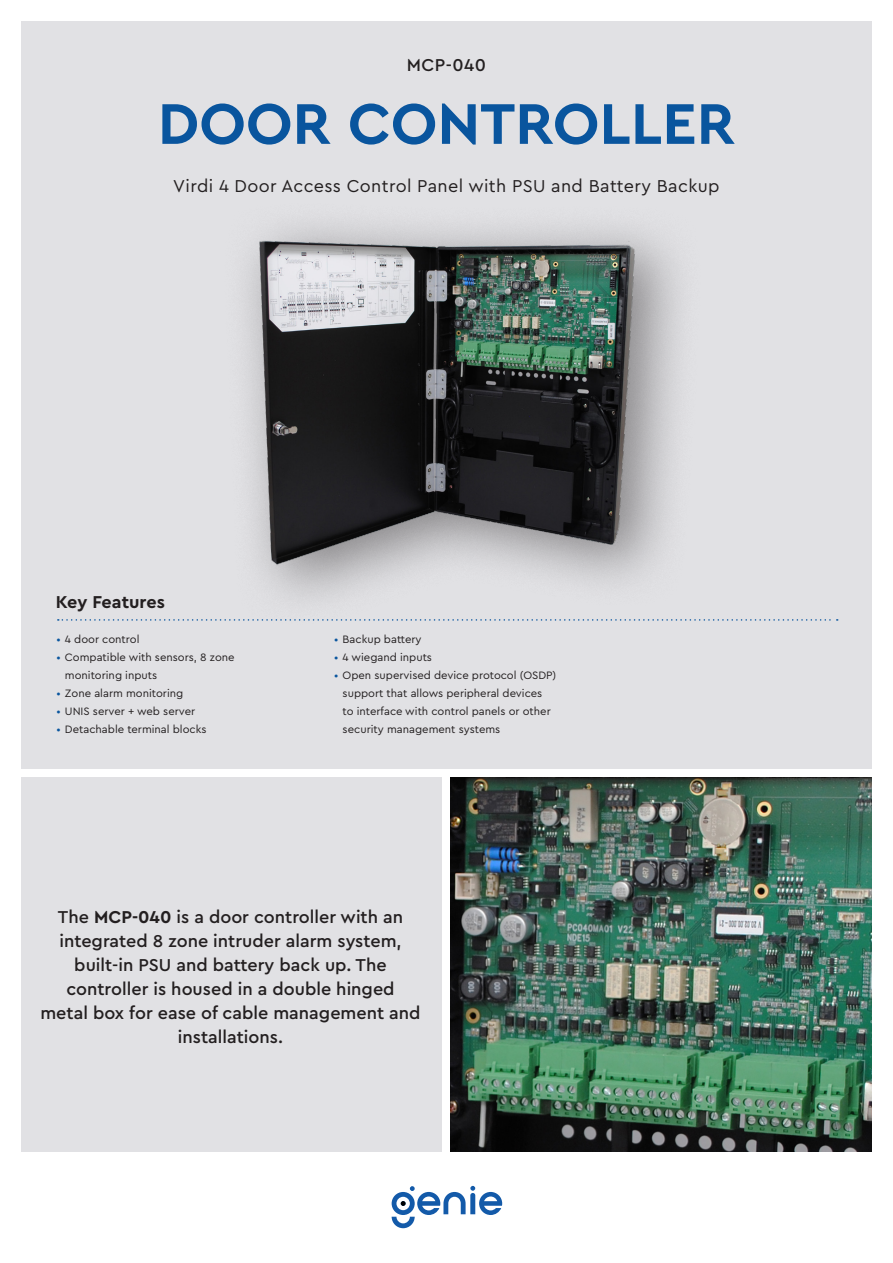
<style>
.page{position:relative;width:893px;height:1263px;background:#fff}
.page>*{position:absolute;margin:0;border:0;box-sizing:border-box;transform-origin:0 0}
.t1{font:700 60px "Cera Pro";color:#09559e}
.t2{font:500 18px/24px "Cera Pro";color:#231f20;text-align:center}
.t3{font:18px "Cera Pro";letter-spacing:.02em;color:#231f20}
.t4{font:700 18px "Cera Pro";color:#231f20}
.t5{font:11.25px/18px "Cera Pro";color:#231f20}
.s1{color:#09559e}
.s2{font-weight:700}
</style>
<div class="page">
<div style="left:21px;top:21px;width:851px;height:748px;background:#e1e1e4"></div>
<div style="left:21px;top:777px;width:421px;height:374px;background:#e1e1e4"></div>
<svg style="left:392px;top:1186px;width:110px;height:42px"></svg>
<svg style="left:58px;top:619px;width:780px;height:2px"></svg>
<div style="left:222px;top:200px;width:482px;height:429px;background:#e1e1e4"></div>
<img style="left:246px;top:223px;width:433px;height:373px">
<img style="left:451px;top:777px;width:421px;height:374px">
<p class="t2" style="left:407px;top:53px;width:81px">MCP-040</p>
<p class="t1" style="left:158px;top:84px;width:579px">DOOR CONTROLLER</p>
<p class="t3" style="left:173px;top:174px;width:548px">Virdi 4 Door Access Control Panel with PSU and Battery Backup</p>
<p class="t4" style="left:56px;top:590px;width:111px">Key Features</p>
<p class="t5" style="left:56px;top:629px;width:85px"><span class="s1">•</span> 4 door control</p>
<p class="t5" style="left:65px;top:647px;width:171px;text-indent:-9px"><span class="s1">•</span> Compatible with sensors, 8 zone monitoring inputs</p>
<p class="t5" style="left:56px;top:683px;width:128px"><span class="s1">•</span> Zone alarm monitoring</p>
<p class="t5" style="left:56px;top:701px;width:140px"><span class="s1">•</span> UNIS server + web server</p>
<p class="t5" style="left:56px;top:719px;width:152px"><span class="s1">•</span> Detachable terminal blocks</p>
<p class="t5" style="left:334px;top:629px;width:89px"><span class="s1">•</span> Backup battery</p>
<p class="t5" style="left:334px;top:647px;width:99px"><span class="s1">•</span> 4 wiegand inputs</p>
<p class="t5" style="left:343px;top:665px;width:215px;text-indent:-9px"><span class="s1">•</span> Open supervised device protocol (OSDP) support that allows peripheral devices<br>to interface with control panels or other security management systems</p>
<p class="t2" style="left:40px;top:904px;width:382px">The <span class="s2">MCP-040</span> is a door controller with an integrated 8 zone intruder alarm system, built-in PSU and battery back up. The controller is housed in a double hinged metal box for ease of cable management and installations.</p>
</div>
